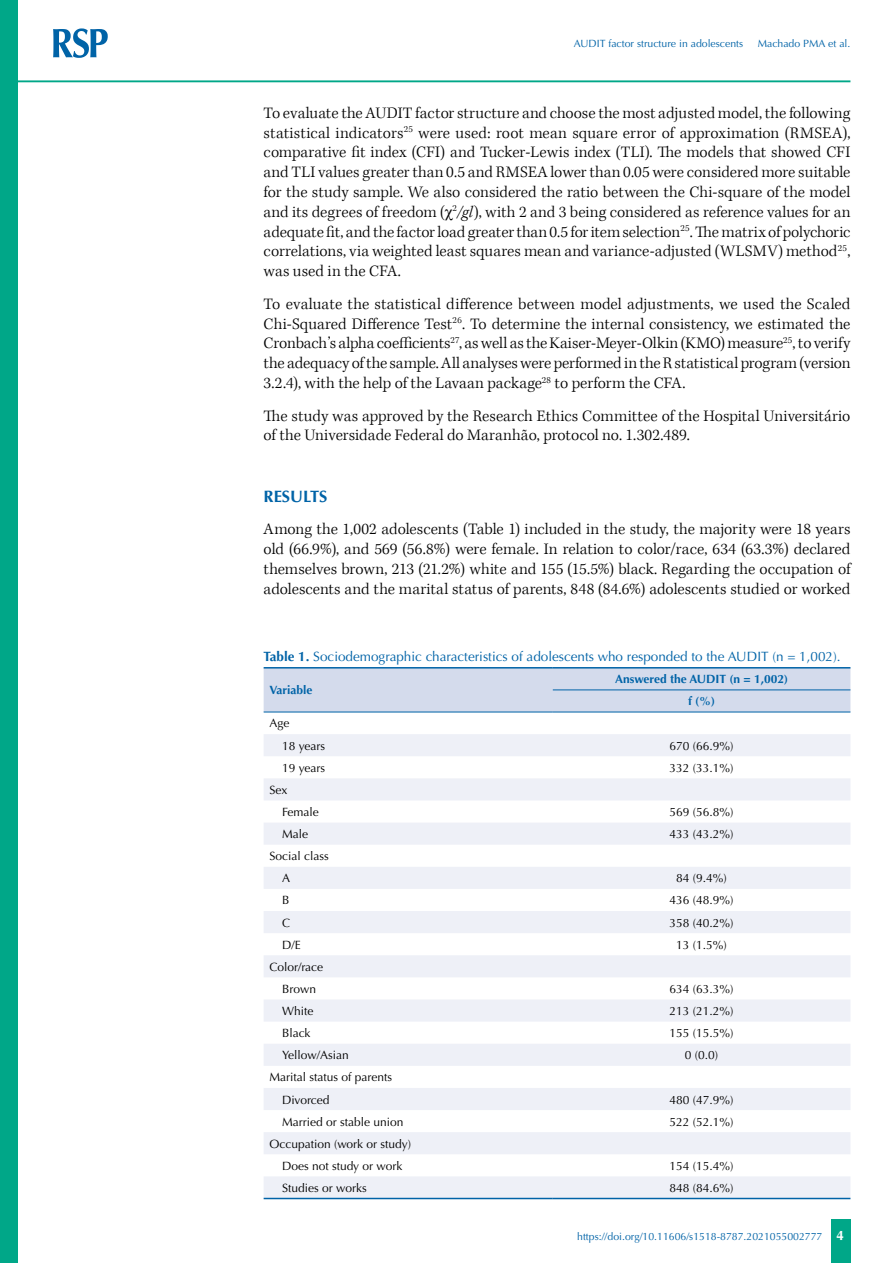
<style>
.page{position:relative;width:893px;height:1263px;background:#fff}
.page>*{position:absolute;margin:0;border:0;box-sizing:border-box;transform-origin:0 0}
.t1{font:300 16.5px/19.8px "Kepler Std";letter-spacing:.005em;color:#000;text-align:justify}
.t2{font:700 16.5px "Optima LT Std";color:#0063a7}
.t3{font:13.5px "Optima LT Std";color:#0063a7}
.t4{font:700 13.5px "Optima LT Std";color:#fff}
.t5{font:12px/22px "Optima LT Std";color:#000}
.t6{font:700 12px/22px "Optima LT Std";color:#0063a7;text-align:center}
.t7{font:10.5px "Optima LT Std";color:#0063a7}
.s1{font-style:italic}
.s2{font-weight:700}
</style>
<div class="page">
<div style="left:831px;top:1220px;width:20px;height:43px;background:#00a788"></div>
<div style="left:0;top:0;width:18px;height:1263px;background:#00a788"></div>
<svg style="left:53px;top:28px;width:55px;height:30px"></svg>
<hr style="left:18px;top:80px;width:832px;height:2px;background:#00a788">
<div style="left:264px;top:668px;width:586px;height:44px;background:#d4dbec"></div>
<svg style="left:264px;top:734px;width:586px;height:464px;fill:#eef0f7"></svg>
<hr style="left:553px;top:689px;width:297px;height:1px;background:#0063a7">
<hr style="left:264px;top:667px;width:289px;height:1px;background:#0063a7">
<hr style="left:553px;top:667px;width:297px;height:1px;background:#0063a7">
<hr style="left:264px;top:712px;width:289px;height:1px;background:#0063a7">
<hr style="left:553px;top:712px;width:297px;height:1px;background:#0063a7">
<hr style="left:264px;top:1198px;width:289px;height:1px;background:#0063a7">
<hr style="left:553px;top:1198px;width:297px;height:1px;background:#0063a7">
<p class="t7" style="left:574px;top:37px;width:171px">AUDIT factor structure in adolescents</p>
<p class="t7" style="left:758px;top:37px;width:94px">Machado PMA et al.</p>
<p class="t1" style="left:264px;top:103px;width:588px">To evaluate the AUDIT factor structure and choose the most adjusted model, the following statistical indicators<sup>25</sup> were used: root mean square error of approximation (RMSEA), comparative fit index (CFI) and Tucker-Lewis index (TLI). The models that showed CFI and TLI values greater than 0.5 and RMSEA lower than 0.05 were considered more suitable for the study sample. We also considered the ratio between the Chi-square of the model and its degrees of freedom ( <sup>2</sup><span class="s1">/gl</span>), with 2 and 3 being considered as reference values for an adequate fit, and the factor load greater than 0.5 for item selection<sup>25</sup>. The matrix of polychoric correlations, via weighted least squares mean and variance-adjusted (WLSMV) method<sup>25</sup>, was used in the CFA.</p>
<p class="t1" style="left:264px;top:294px;width:588px">To evaluate the statistical difference between model adjustments, we used the Scaled Chi-Squared Difference Test<sup>26</sup>. To determine the internal consistency, we estimated the Cronbach’s alpha coefficients<sup>27</sup>, as well as the Kaiser-Meyer-Olkin (KMO) measure<sup>25</sup>, to verify the adequacy of the sample. All analyses were performed in the R statistical program (version 3.2.4), with the help of the Lavaan package<sup>28</sup> to perform the CFA.</p>
<p class="t1" style="left:264px;top:406px;width:588px">The study was approved by the Research Ethics Committee of the Hospital Universitário of the Universidade Federal do Maranhão, protocol no. 1.302.489.</p>
<p class="t2" style="left:264px;top:486px;width:65px">RESULTS</p>
<p class="t1" style="left:264px;top:520px;width:588px">Among the 1,002 adolescents (Table 1) included in the study, the majority were 18 years old (66.9%), and 569 (56.8%) were female. In relation to color/race, 634 (63.3%) declared themselves brown, 213 (21.2%) white and 155 (15.5%) black. Regarding the occupation of adolescents and the marital status of parents, 848 (84.6%) adolescents studied or worked</p>
<p class="t3" style="left:264px;top:649px;width:578px"><span class="s2">Table 1.</span> Sociodemographic characteristics of adolescents who responded to the AUDIT (n = 1,002).</p>
<p class="t6" style="left:269px;top:679px;width:45px">Variable</p>
<p class="t6" style="left:615px;top:668px;width:174px">Answered the AUDIT (n = 1,002) f (%)</p>
<p class="t5" style="left:282px;top:712px;width:45px;text-indent:-13px">Age<br>18 years</p>
<p class="t5" style="left:670px;top:735px;width:66px">670 (66.9%)</p>
<p class="t5" style="left:282px;top:757px;width:45px">19 years</p>
<p class="t5" style="left:670px;top:757px;width:66px">332 (33.1%)</p>
<p class="t5" style="left:282px;top:779px;width:38px;text-indent:-13px">Sex<br>Female</p>
<p class="t5" style="left:670px;top:801px;width:66px">569 (56.8%)</p>
<p class="t5" style="left:282px;top:823px;width:28px">Male</p>
<p class="t5" style="left:670px;top:823px;width:66px">433 (43.2%)</p>
<p class="t5" style="left:282px;top:845px;width:48px;text-indent:-13px">Social class<br>A</p>
<p class="t5" style="left:676px;top:867px;width:52px">84 (9.4%)</p>
<p class="t5" style="left:282px;top:889px;width:9px">B</p>
<p class="t5" style="left:670px;top:889px;width:66px">436 (48.9%)</p>
<p class="t5" style="left:282px;top:912px;width:10px">C</p>
<p class="t5" style="left:670px;top:912px;width:66px">358 (40.2%)</p>
<p class="t5" style="left:282px;top:934px;width:20px">D/E</p>
<p class="t5" style="left:676px;top:934px;width:52px">13 (1.5%)</p>
<p class="t5" style="left:269px;top:956px;width:55px;text-align:center">Color/race<br>Brown</p>
<p class="t5" style="left:670px;top:978px;width:66px">634 (63.3%)</p>
<p class="t5" style="left:282px;top:1000px;width:33px">White</p>
<p class="t5" style="left:670px;top:1000px;width:66px">213 (21.2%)</p>
<p class="t5" style="left:282px;top:1022px;width:30px">Black</p>
<p class="t5" style="left:670px;top:1022px;width:66px">155 (15.5%)</p>
<p class="t5" style="left:282px;top:1044px;width:68px">Yellow/Asian</p>
<p class="t5" style="left:685px;top:1044px;width:35px">0 (0.0)</p>
<p class="t5" style="left:282px;top:1066px;width:111px;text-indent:-13px">Marital status of parents<br>Divorced</p>
<p class="t5" style="left:670px;top:1088px;width:66px">480 (47.9%)</p>
<p class="t5" style="left:282px;top:1111px;width:123px">Married or stable union</p>
<p class="t5" style="left:670px;top:1111px;width:66px">522 (52.1%)</p>
<p class="t5" style="left:269px;top:1133px;width:143px;text-align:center">Occupation (work or study)<br>Does not study or work</p>
<p class="t5" style="left:670px;top:1155px;width:66px">154 (15.4%)</p>
<p class="t5" style="left:282px;top:1177px;width:86px">Studies or works</p>
<p class="t5" style="left:670px;top:1177px;width:66px">848 (84.6%)</p>
<p class="t7" style="left:577px;top:1230px;width:247px">https://doi.org/10.11606/s1518-8787.2021055002777</p>
<p class="t4" style="left:836px;top:1228px;width:9px">4</p>
</div>
